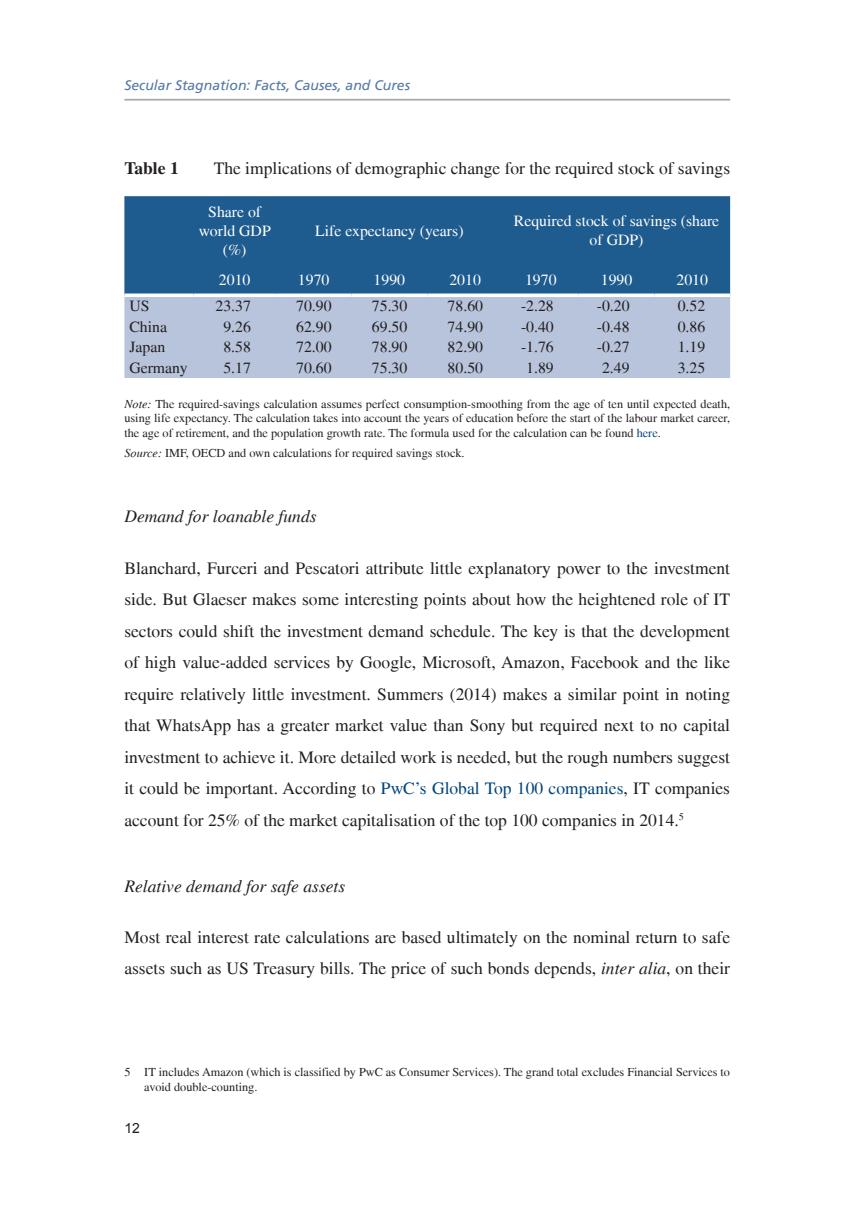
<style>
.page{position:relative;width:854px;height:1221px;background:#fff}
.page>*{position:absolute;margin:0;border:0;box-sizing:border-box;transform-origin:0 0}
.t1{font:17.5px/31.5px "Times LT";color:#231f20;text-align:justify}
.t2{font:italic 17.5px "Times LT";color:#231f20}
.t3{font:700 17.5px "Times LT";color:#231f20}
.t4{font:15.75px "Times LT";color:#231f20}
.t5{font:15.75px/18.9px "Times LT";color:#fff;text-align:center}
.t6{font:italic 14px "Frutiger LT";color:#5378a6}
.t7{font:14px "Arial";color:#231f20}
.t8{font:12.25px/14.7px "Times LT";color:#231f20;text-align:justify}
.s1{font-style:italic}
.s2{color:#00447b}
</style>
<div class="page">
<hr style="left:124px;top:99px;width:605px;height:2px;background:#a8a9ad">
<div style="left:124px;top:196px;width:605px;height:97px;background:#1e5b8f"></div>
<div style="left:124px;top:297px;width:605px;height:81px;background:#b8c4dc"></div>
<svg style="left:124px;top:293px;width:69px;height:4px"></svg>
<svg style="left:193px;top:293px;width:83px;height:4px"></svg>
<svg style="left:276px;top:293px;width:75px;height:1px"></svg>
<svg style="left:351px;top:293px;width:76px;height:4px"></svg>
<svg style="left:427px;top:293px;width:76px;height:4px"></svg>
<svg style="left:503px;top:293px;width:75px;height:1px"></svg>
<svg style="left:578px;top:293px;width:76px;height:4px"></svg>
<svg style="left:654px;top:293px;width:75px;height:4px"></svg>
<p class="t6" style="left:124px;top:77px;width:287px">Secular Stagnation: Facts, Causes, and Cures</p>
<p class="t3" style="left:124px;top:158px;width:56px">Table 1</p>
<p class="t1" style="left:214px;top:153px;width:517px">The implications of demographic change for the required stock of savings</p>
<p class="t5" style="left:199px;top:202px;width:74px">Share of world GDP (%)</p>
<p class="t5" style="left:315px;top:221px;width:150px">Life expectancy (years)</p>
<p class="t5" style="left:513px;top:211px;width:207px">Required stock of savings (share of GDP)</p>
<p class="t5" style="left:219px;top:270px;width:33px">2010</p>
<p class="t5" style="left:298px;top:270px;width:33px">1970</p>
<p class="t5" style="left:373px;top:270px;width:33px">1990</p>
<p class="t5" style="left:449px;top:270px;width:33px">2010</p>
<p class="t5" style="left:525px;top:270px;width:33px">1970</p>
<p class="t5" style="left:600px;top:270px;width:33px">1990</p>
<p class="t5" style="left:676px;top:270px;width:33px">2010</p>
<p class="t4" style="left:129px;top:297px;width:22px">US</p>
<p class="t4" style="left:215px;top:297px;width:37px">23.37</p>
<p class="t4" style="left:296px;top:297px;width:37px">70.90</p>
<p class="t4" style="left:372px;top:297px;width:37px">75.30</p>
<p class="t4" style="left:447px;top:297px;width:37px">78.60</p>
<p class="t4" style="left:521px;top:297px;width:34px">-2.28</p>
<p class="t4" style="left:596px;top:297px;width:34px">-0.20</p>
<p class="t4" style="left:677px;top:297px;width:29px">0.52</p>
<p class="t4" style="left:129px;top:317px;width:39px">China</p>
<p class="t4" style="left:223px;top:317px;width:29px">9.26</p>
<p class="t4" style="left:296px;top:317px;width:37px">62.90</p>
<p class="t4" style="left:372px;top:317px;width:37px">69.50</p>
<p class="t4" style="left:447px;top:317px;width:37px">74.90</p>
<p class="t4" style="left:521px;top:317px;width:34px">-0.40</p>
<p class="t4" style="left:596px;top:317px;width:34px">-0.48</p>
<p class="t4" style="left:677px;top:317px;width:29px">0.86</p>
<p class="t4" style="left:129px;top:338px;width:37px">Japan</p>
<p class="t4" style="left:223px;top:338px;width:29px">8.58</p>
<p class="t4" style="left:296px;top:338px;width:37px">72.00</p>
<p class="t4" style="left:372px;top:338px;width:37px">78.90</p>
<p class="t4" style="left:447px;top:338px;width:37px">82.90</p>
<p class="t4" style="left:521px;top:338px;width:34px">-1.76</p>
<p class="t4" style="left:596px;top:338px;width:34px">-0.27</p>
<p class="t4" style="left:677px;top:338px;width:29px">1.19</p>
<p class="t4" style="left:129px;top:359px;width:60px">Germany</p>
<p class="t4" style="left:223px;top:359px;width:29px">5.17</p>
<p class="t4" style="left:296px;top:359px;width:37px">70.60</p>
<p class="t4" style="left:372px;top:359px;width:37px">75.30</p>
<p class="t4" style="left:447px;top:359px;width:37px">80.50</p>
<p class="t4" style="left:526px;top:359px;width:29px">1.89</p>
<p class="t4" style="left:601px;top:359px;width:29px">2.49</p>
<p class="t4" style="left:677px;top:359px;width:29px">3.25</p>
<p class="t8" style="left:124px;top:396px;width:607px"><span class="s1">Note:</span> The required-savings calculation assumes perfect consumption-smoothing from the age of ten until expected death, using life expectancy. The calculation takes into account the years of education before the start of the labour market career, the age of retirement, and the population growth rate. The formula used for the calculation can be found <span class="s2">here</span>.</p>
<p class="t8" style="left:124px;top:445px;width:341px"><span class="s1">Source:</span> IMF, OECD and own calculations for required savings stock.</p>
<p class="t2" style="left:124px;top:507px;width:194px">Demand for loanable funds</p>
<p class="t1" style="left:124px;top:552px;width:607px">Blanchard, Furceri and Pescatori attribute little explanatory power to the investment side. But Glaeser makes some interesting points about how the heightened role of IT sectors could shift the investment demand schedule. The key is that the development of high value-added services by Google, Microsoft, Amazon, Facebook and the like require relatively little investment. Summers (2014) makes a similar point in noting that WhatsApp has a greater market value than Sony but required next to no capital investment to achieve it. More detailed work is needed, but the rough numbers suggest it could be important. According to <span class="s2">PwC’s Global Top 100 companies</span>, IT companies account for 25% of the market capitalisation of the top 100 companies in 2014.<sup>5</sup></p>
<p class="t2" style="left:124px;top:876px;width:222px">Relative demand for safe assets</p>
<p class="t1" style="left:124px;top:921px;width:607px">Most real interest rate calculations are based ultimately on the nominal return to safe assets such as US Treasury bills. The price of such bonds depends, <span class="s1">inter alia</span>, on their</p>
<p class="t8" style="left:144px;top:1064px;width:587px;text-indent:-20px">5 IT includes Amazon (which is classified by PwC as Consumer Services). The grand total excludes Financial Services to avoid double-counting.</p>
<p class="t7" style="left:124px;top:1118px;width:17px">12</p>
</div>
